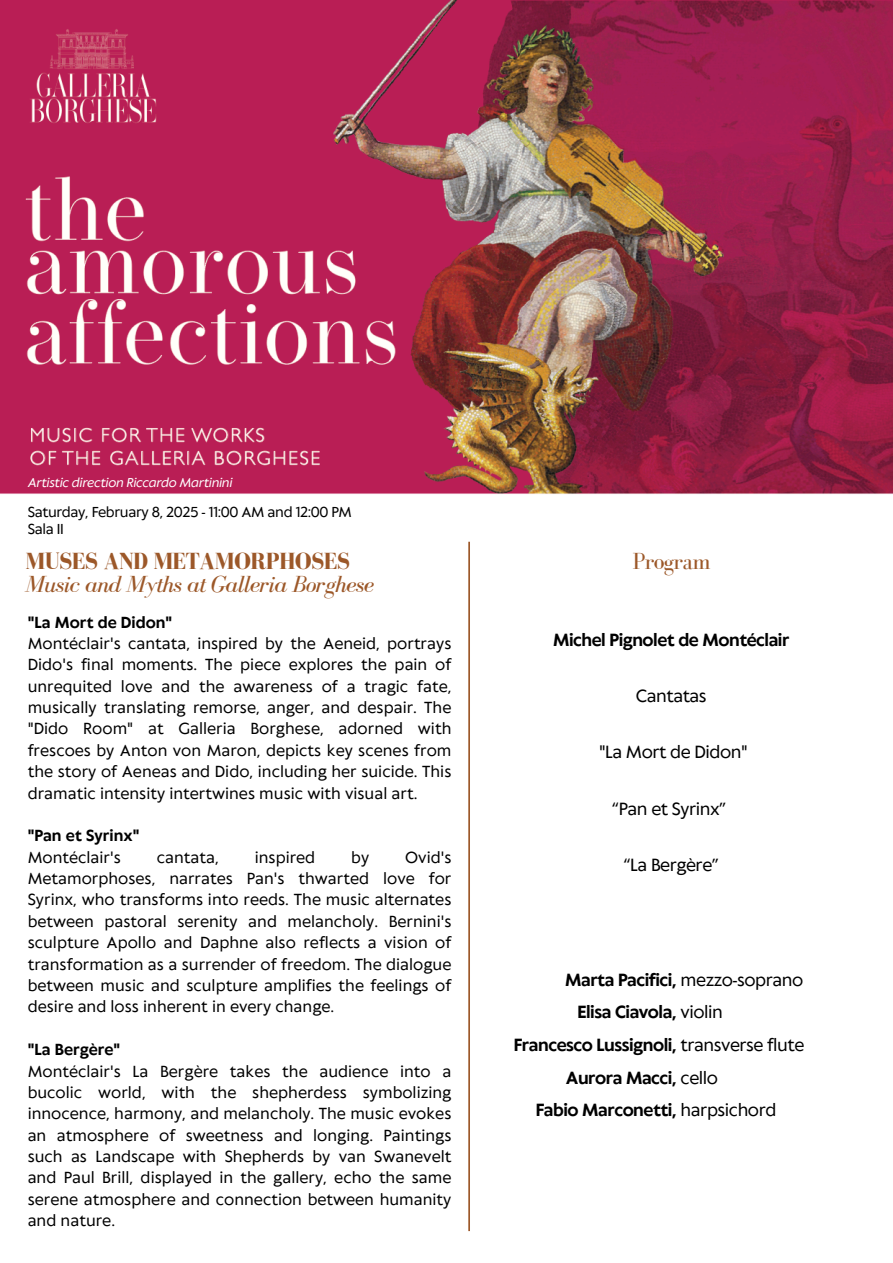
<style>
.page{position:relative;width:893px;height:1263px;background:#fff}
.page>*{position:absolute;margin:0;border:0;box-sizing:border-box;transform-origin:0 0}
.t1{font:italic 24px/22.5px "Bodoni FLF";letter-spacing:-.03em;color:#9c5829}
.t2{font:24px "Bodoni FLF";letter-spacing:-.03em;color:#9c5829}
.t3{font:700 16.5px "Klein Text";letter-spacing:-.025em;color:#000}
.t4{font:16.5px "Klein Text";letter-spacing:-.03em;color:#000}
.t5{font:15px/21.4px "Klein Text";color:#000}
.t6{font:700 15px/21.4px "Klein Text";color:#000}
.t7{font:13.5px "Klein Text";letter-spacing:-.03em;color:#000}
.t8{font:italic 12px "Klein Text";letter-spacing:-.025em;color:#fff}
.s1{font-weight:700;font-style:normal}
.s2{font-weight:700}
.s3{font-weight:400}
</style>
<div class="page">
<hr style="left:468px;top:542px;width:2px;height:689px;background:#9c5829">
<img style="left:0;top:0;width:893px;height:494px">
<h3 class="t8" style="left:28px;top:477px;width:206px">Artistic direction Riccardo Martinini</h3>
<h1 class="t7" style="left:28px;top:505px;width:326px">Saturday, February 8, 2025 - 11:00 AM and 12:00 PM</h1>
<h3 class="t7" style="left:28px;top:522px;width:38px">Sala II</h3>
<h3 class="t1" style="left:26px;top:550px;width:350px"><span class="s1">MUSES AND METAMORPHOSES<br></span>Music and Myths at Galleria Borghese</h3>
<p class="t5" style="left:28px;top:612px;width:425px"><span class="s2">"La Mort de Didon"<br></span>Montéclair's cantata, inspired by the Aeneid, portrays Dido's final moments. The piece explores the pain of unrequited love and the awareness of a tragic fate, musically translating remorse, anger, and despair. The "Dido Room" at Galleria Borghese, adorned with frescoes by Anton von Maron, depicts key scenes from the story of Aeneas and Dido, including her suicide. This dramatic intensity intertwines music with visual art.</p>
<p class="t6" style="left:28px;top:826px;width:113px">"Pan et Syrinx"<br><span class="s3">Montéclair's</span></p>
<p class="t5" style="left:28px;top:848px;width:425px;text-align:justify;text-indent:377px">Ovid's Metamorphoses, narrates Pan's thwarted love for Syrinx, who transforms into reeds. The music alternates between pastoral serenity and melancholy. Bernini's sculpture Apollo and Daphne also reflects a vision of transformation as a surrender of freedom. The dialogue between music and sculpture amplifies the feelings of desire and loss inherent in every change.</p>
<h4 class="t5" style="left:28px;top:1040px;width:425px"><span class="s2">"La Bergère"<br></span>Montéclair's La Bergère takes the audience into a bucolic world, with the shepherdess symbolizing innocence, harmony, and melancholy. The music evokes an atmosphere of sweetness and longing. Paintings such as Landscape with Shepherds by van Swanevelt and Paul Brill, displayed in the gallery, echo the same serene atmosphere and connection between humanity and nature.</h4>
<p class="t5" style="left:157px;top:848px;width:63px">cantata,</p>
<p class="t5" style="left:255px;top:848px;width:62px">inspired</p>
<p class="t5" style="left:351px;top:848px;width:19px">by</p>
<h4 class="t2" style="left:632px;top:548px;width:80px">Program</h4>
<h3 class="t3" style="left:553px;top:631px;width:238px">Michel Pignolet de Montéclair</h3>
<p class="t4" style="left:636px;top:687px;width:72px">Cantatas</p>
<h1 class="t4" style="left:599px;top:744px;width:150px">"La Mort de Didon"</h1>
<h2 class="t4" style="left:612px;top:800px;width:116px">“Pan et Syrinx”</h2>
<h3 class="t4" style="left:623px;top:856px;width:97px">“La Bergère”</h3>
<h3 class="t3" style="left:565px;top:971px;width:240px">Marta Pacifici, <span class="s3">mezzo-soprano</span></h3>
<h3 class="t3" style="left:577px;top:1004px;width:147px">Elisa Ciavola, <span class="s3">violin</span></h3>
<h3 class="t3" style="left:514px;top:1036px;width:292px">Francesco Lussignoli, <span class="s3">transverse flute</span></h3>
<h3 class="t3" style="left:566px;top:1069px;width:154px">Aurora Macci, <span class="s3">cello</span></h3>
<h3 class="t3" style="left:536px;top:1102px;width:242px">Fabio Marconetti, <span class="s3">harpsichord</span></h3>
</div>
